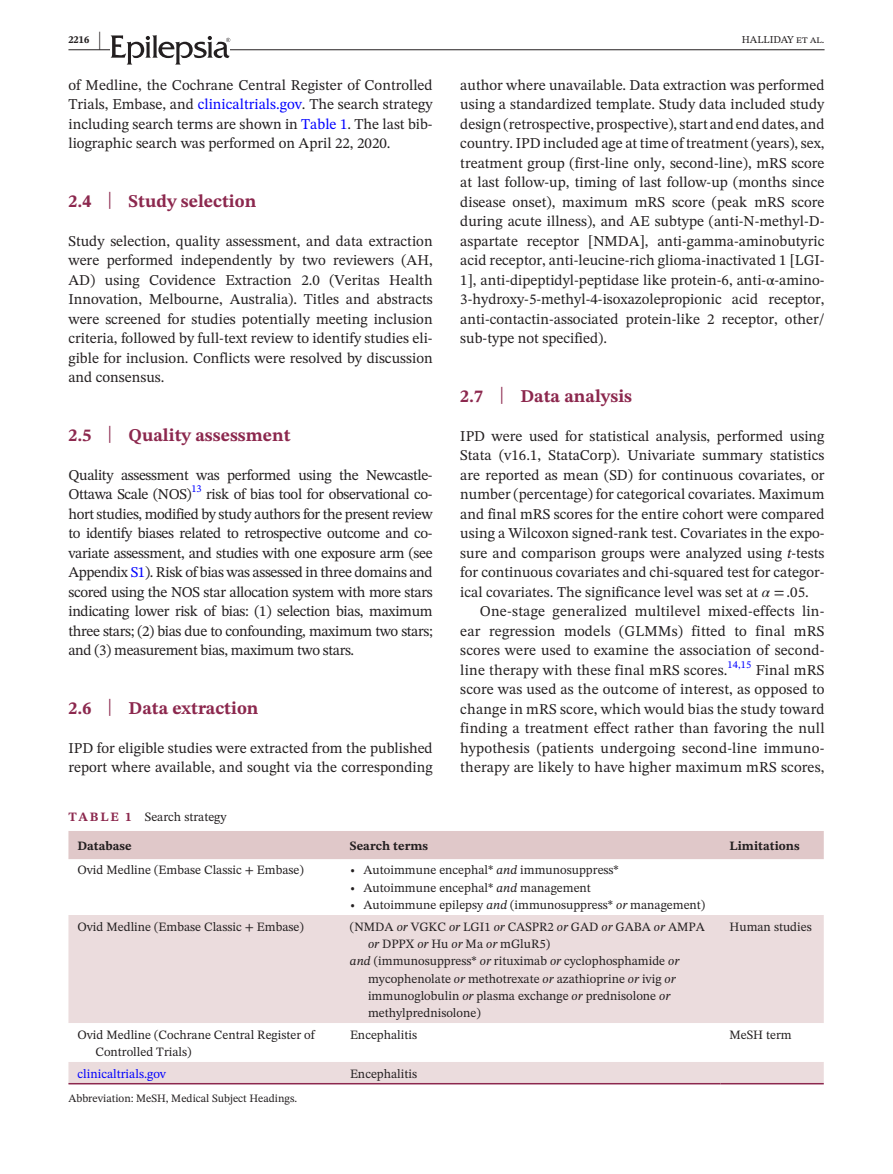
<style>
.page{position:relative;width:893px;height:1174px;background:#fff}
.page>*{position:absolute;margin:0;border:0;box-sizing:border-box;transform-origin:0 0}
.t1{font:700 18px "STIX Two Text";color:#8c284e}
.t2{font:15px/19.5px "STIX Two Text";color:#231f20;text-align:justify}
.t3{font:15px/19.5px "STIX Two Text";letter-spacing:-.025em;color:#231f20}
.t4{font:12.75px/17.2px "STIX Two Text";color:#231f20}
.t5{font:700 12.75px "STIX Two Text";color:#231f20}
.t6{font:12.75px "STIX Two Text";color:#00f}
.t7{font:11.25px "STIX Two Text";color:#231f20}
.t8{font:10.5px "STIX Two Text";color:#231f20}
.t9{font:10.5px "STIX Two Text";color:#00f}
.t10{font:700 10.5px "STIX Two Text";color:#231f20}
.s1{font-size:21px}
.s2{color:#00f}
.s3{font-family:"STIX"}
.s4{font-weight:400;font-size:23.7px}
.s5{font-style:italic}
.s6{font-family:"STIX";font-style:italic}
.s7{font-weight:700;color:#8c284e}
</style>
<div class="page">
<hr style="left:68px;top:49px;width:756px;height:1px;background:#231f20">
<svg style="left:111px;top:35px;width:119px;height:30px"></svg>
<div style="left:68px;top:831px;width:756px;height:28px;background:#e0c8c9"></div>
<svg style="left:68px;top:915px;width:756px;height:168px;fill:#ebdcdd"></svg>
<hr style="left:68px;top:1083px;width:273px;height:1px;background:#8c284e">
<hr style="left:341px;top:1083px;width:379px;height:1px;background:#8c284e">
<hr style="left:720px;top:1083px;width:104px;height:1px;background:#8c284e">
<p class="t10" style="left:68px;top:32px;width:34px">2216 <span class="s1">|</span></p>
<p class="t8" style="left:742px;top:32px;width:84px">HALLIDAY et al.</p>
<p class="t2" style="left:68px;top:75px;width:366px">of Medline, the Cochrane Central Register of Controlled Trials, Embase, and <span class="s2">clinicaltrials.gov</span>. The search strategy including search terms are shown in <span class="s2">Table 1</span>. The last bib&shy;liographic search was performed on April 22, 2020.</p>
<p class="t2" style="left:460px;top:75px;width:366px">author where unavailable. Data extraction was performed using a standardized template. Study data included study design (retrospective, prospective), start and end dates, and country. IPD included age at time of treatment (years), sex, treatment group (first-line only, second-line), mRS score at last follow-up, timing of last follow-up (months since disease onset), maximum mRS score (peak mRS score during acute illness), and AE subtype (anti-N-methyl-D&shy;aspartate receptor [NMDA], anti-gamma-aminobutyric acid receptor, anti-leucine-rich glioma-inactivated 1 [LGI-1], anti-dipeptidyl-peptidase like protein-6, anti-<span class="s3">α</span>-amino-3-hydroxy-5-methyl-4-isoxazolepropionic acid receptor, anti-contactin-associated protein-like 2 receptor, other/ sub-type not specified).</p>
<p class="t1" style="left:68px;top:188px;width:189px">2.4 <span class="s4">|</span> Study selection</p>
<p class="t2" style="left:68px;top:231px;width:366px">Study selection, quality assessment, and data extraction were performed independently by two reviewers (AH, AD) using Covidence Extraction 2.0 (Veritas Health Innovation, Melbourne, Australia). Titles and abstracts were screened for studies potentially meeting inclusion criteria, followed by full-text review to identify studies eli&shy;gible for inclusion. Conflicts were resolved by discussion and consensus.</p>
<p class="t1" style="left:68px;top:422px;width:224px">2.5 <span class="s4">|</span> Quality assessment</p>
<p class="t3" style="left:68px;top:465px;width:366px">Quality assessment was performed using the Newcastle-<br>Ottawa Scale (NOS)</p>
<p class="t9" style="left:191px;top:481px;width:12px">13</p>
<p class="t2" style="left:68px;top:484px;width:366px;text-indent:138px">risk of bias tool for observational co&shy;hort studies, modified by study authors for the present review to identify biases related to retrospective outcome and co&shy;variate assessment, and studies with one exposure arm (see Appendix <span class="s2">S1</span>). Risk of bias was assessed in three domains and scored using the NOS star allocation system with more stars indicating lower risk of bias: (1) selection bias, maximum three stars; (2) bias due to confounding, maximum two stars; and (3) measurement bias, maximum two stars.</p>
<p class="t1" style="left:68px;top:695px;width:192px">2.6 <span class="s4">|</span> Data extraction</p>
<p class="t2" style="left:68px;top:738px;width:366px">IPD for eligible studies were extracted from the published report where available, and sought via the corresponding</p>
<p class="t1" style="left:460px;top:383px;width:173px">2.7 <span class="s4">|</span> Data analysis</p>
<p class="t2" style="left:460px;top:426px;width:366px">IPD were used for statistical analysis, performed using Stata (v16.1, StataCorp). Univariate summary statistics are reported as mean (SD) for continuous covariates, or number (percentage) for categorical covariates. Maximum and final mRS scores for the entire cohort were compared using a Wilcoxon signed-rank test. Covariates in the expo&shy;sure and comparison groups were analyzed using <span class="s5">t</span>-tests for continuous covariates and chi-squared test for categor&shy;ical covariates. The significance level was set at <span class="s6">α</span> =.05.</p>
<p class="t2" style="left:460px;top:601px;width:366px;text-indent:19px">One-stage generalized multilevel mixed-effects lin&shy;ear regression models (GLMMs) fitted to final mRS scores were used to examine the association of second&shy;line therapy with these final mRS scores.</p>
<p class="t9" style="left:728px;top:657px;width:25px">14,15</p>
<p class="t2" style="left:460px;top:660px;width:366px;text-indent:295px">Final mRS score was used as the outcome of interest, as opposed to change in mRS score, which would bias the study toward finding a treatment effect rather than favoring the null hypothesis (patients undergoing second-line immuno&shy;therapy are likely to have higher maximum mRS scores,</p>
<p class="t4" style="left:68px;top:808px;width:160px"><span class="s7">TABLE 1</span> Search strategy</p>
<p class="t5" style="left:77px;top:836px;width:56px">Database</p>
<p class="t5" style="left:350px;top:836px;width:80px">Search terms</p>
<p class="t5" style="left:729px;top:836px;width:72px">Limitations</p>
<p class="t4" style="left:77px;top:861px;width:228px">Ovid Medline (Embase Classic + Embase)</p>
<p class="t4" style="left:350px;top:861px;width:270px">• Autoimmune encephal* <span class="s5">and</span> immunosuppress*</p>
<p class="t4" style="left:350px;top:878px;width:242px">• Autoimmune encephal* <span class="s5">and</span> management</p>
<p class="t4" style="left:350px;top:896px;width:357px">• Autoimmune epilepsy <span class="s5">and</span> (immunosuppress* <span class="s5">or</span> management)</p>
<p class="t4" style="left:77px;top:917px;width:228px">Ovid Medline (Embase Classic + Embase)</p>
<p class="t4" style="left:350px;top:917px;width:356px">(NMDA <span class="s5">or</span> VGKC <span class="s5">or</span> LGI1 <span class="s5">or</span> CASPR2 <span class="s5">or</span> GAD <span class="s5">or</span> GABA <span class="s5">or</span> AMPA</p>
<p class="t4" style="left:368px;top:935px;width:184px"><span class="s5">or</span> DPPX <span class="s5">or</span> Hu <span class="s5">or</span> Ma <span class="s5">or</span> mGluR5)</p>
<p class="t4" style="left:350px;top:952px;width:331px"><span class="s5">and</span> (immunosuppress* <span class="s5">or</span> rituximab <span class="s5">or</span> cyclophosphamide <span class="s5">or</span></p>
<p class="t4" style="left:368px;top:969px;width:309px">mycophenolate <span class="s5">or</span> methotrexate <span class="s5">or</span> azathioprine <span class="s5">or</span> ivig <span class="s5">or</span></p>
<p class="t4" style="left:368px;top:986px;width:304px">immunoglobulin <span class="s5">or</span> plasma exchange <span class="s5">or</span> prednisolone <span class="s5">or</span></p>
<p class="t4" style="left:368px;top:1004px;width:114px">methylprednisolone)</p>
<p class="t4" style="left:729px;top:917px;width:84px">Human studies</p>
<p class="t4" style="left:95px;top:1025px;width:221px;text-indent:-18px">Ovid Medline (Cochrane Central Register of<br>Controlled Trials)</p>
<p class="t4" style="left:350px;top:1025px;width:69px">Encephalitis</p>
<p class="t4" style="left:729px;top:1025px;width:64px">MeSH term</p>
<p class="t6" style="left:77px;top:1064px;width:90px">clinicaltrials.gov</p>
<p class="t4" style="left:350px;top:1064px;width:69px">Encephalitis</p>
<p class="t7" style="left:68px;top:1090px;width:230px">Abbreviation: MeSH, Medical Subject Headings.</p>
</div>
